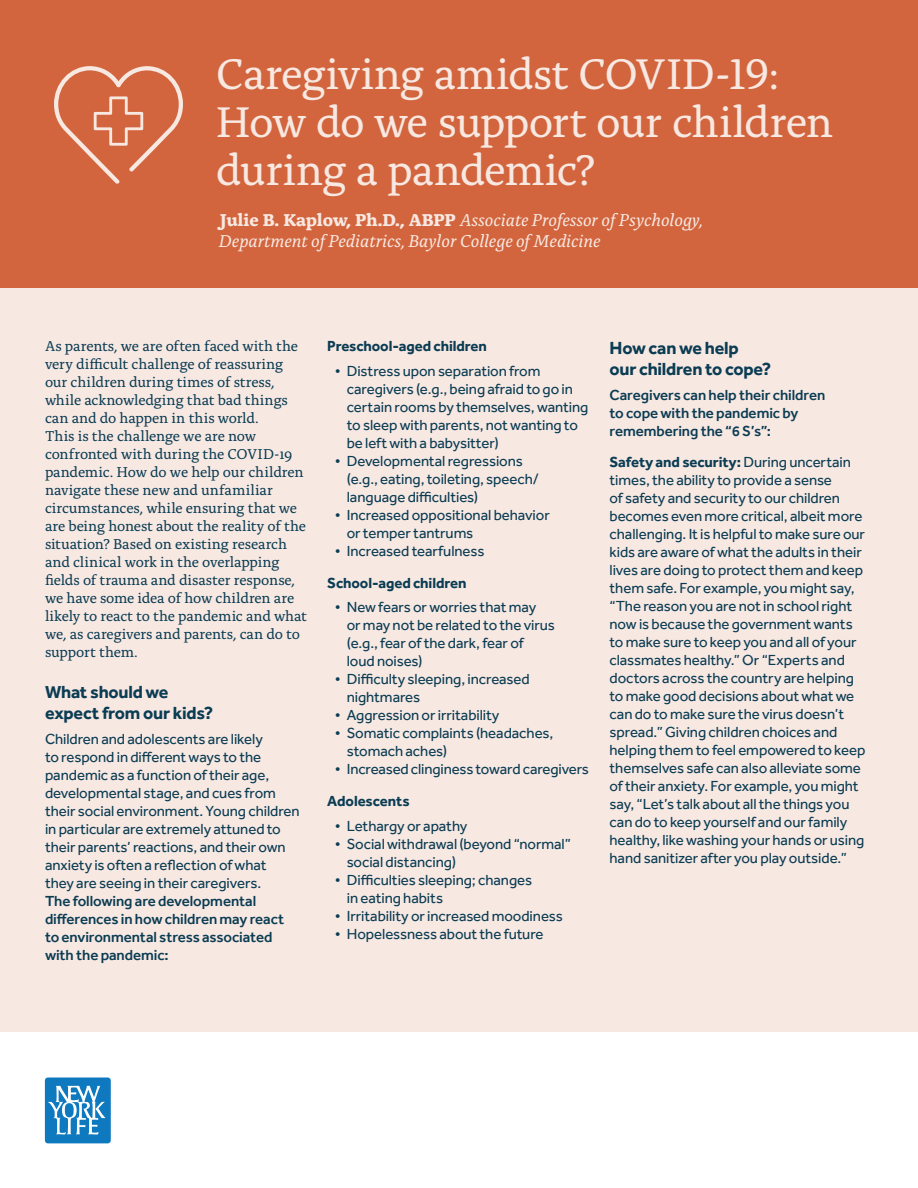
<style>
.page{position:relative;width:918px;height:1188px;background:#fff}
.page>*{position:absolute;margin:0;border:0;box-sizing:border-box;transform-origin:0 0}
.t1{font:45px/48px "Alda Pro";letter-spacing:-.025em;color:#f8e8e2}
.t2{font:italic 18px/21px "Alda OT";color:#f8e8e2}
.t3{font:700 18px/21px "NYLIC Effra";letter-spacing:-.015em;color:#0a3c53}
.t4{font:15px/18px "NYLIC Effra";letter-spacing:-.005em;color:#0a3c53}
.t5{font:15px/18px "Alda OT";letter-spacing:-.01em;color:#0a3c53}
.t6{font:500 15px/18px "Effra Corp";letter-spacing:-.005em;color:#0a3c53}
.t7{font:700 15px "NYLIC Effra";letter-spacing:-.005em;color:#0a3c53}
.s1{font-weight:700;font-style:normal}
.s2{font-weight:700}
</style>
<div class="page">
<div style="left:0;top:248px;width:918px;height:785px;background:#f8e8e2"></div>
<div style="left:0;top:0;width:918px;height:287px;background:#d2653d"></div>
<svg style="left:54px;top:66px;width:129px;height:118px"></svg>
<svg style="left:45px;top:1078px;width:66px;height:65px;background:#4195cc"></svg>
<h1 class="t1" style="left:216px;top:46px;width:619px">Caregiving amidst COVID-19:<br>How do we support our children during a pandemic?</h1>
<p class="t2" style="left:219px;top:211px;width:486px"><span class="s1">Julie B. Kaplow, Ph.D., ABPP</span> Associate Professor of Psychology,<br>Department of Pediatrics, Baylor College of Medicine</p>
<p class="t5" style="left:45px;top:338px;width:264px">As parents, we are often faced with the very difficult challenge of reassuring our children during times of stress, while acknowledging that bad things can and do happen in this world.<br>This is the challenge we are now confronted with during the COVID-19 pandemic. How do we help our children navigate these new and unfamiliar circumstances, while ensuring that we are being honest about the reality of the situation? Based on existing research and clinical work in the overlapping fields of trauma and disaster response, we have some idea of how children are likely to react to the pandemic and what we, as caregivers and parents, can do to support them.</p>
<p class="t3" style="left:45px;top:681px;width:170px">What should we expect from our kids?</p>
<p class="t4" style="left:45px;top:729px;width:256px">Children and adolescents are likely<br>to respond in different ways to the pandemic as a function of their age, developmental stage, and cues from their social environment. Young children in particular are extremely attuned to their parents’ reactions, and their own anxiety is often a reflection of what<br>they are seeing in their caregivers.</p>
<p class="t6" style="left:45px;top:891px;width:241px">The following are developmental differences in how children may react to environmental stress associated with the pandemic:</p>
<p class="t7" style="left:327px;top:337px;width:161px">Preschool-aged children</p>
<p class="t4" style="left:347px;top:362px;width:243px;text-indent:-12px">• Distress upon separation from caregivers (e.g., being afraid to go in certain rooms by themselves, wanting to sleep with parents, not wanting to be left with a babysitter)</p>
<p class="t4" style="left:347px;top:452px;width:194px;text-indent:-12px">• Developmental regressions (e.g., eating, toileting, speech/ language difficulties)</p>
<p class="t4" style="left:347px;top:506px;width:205px;text-indent:-12px">• Increased oppositional behavior or temper tantrums</p>
<p class="t4" style="left:335px;top:542px;width:151px">• Increased tearfulness</p>
<p class="t7" style="left:327px;top:573px;width:141px">School-aged children</p>
<p class="t4" style="left:347px;top:598px;width:210px;text-indent:-12px">• New fears or worries that may<br>or may not be related to the virus (e.g., fear of the dark, fear of loud noises)</p>
<p class="t4" style="left:347px;top:670px;width:185px;text-indent:-12px">• Difficulty sleeping, increased nightmares</p>
<p class="t4" style="left:335px;top:706px;width:166px">• Aggression or irritability</p>
<p class="t4" style="left:347px;top:724px;width:208px;text-indent:-12px">• Somatic complaints (headaches, stomach aches)</p>
<p class="t4" style="left:335px;top:760px;width:256px">• Increased clinginess toward caregivers</p>
<p class="t7" style="left:327px;top:792px;width:84px">Adolescents</p>
<p class="t4" style="left:335px;top:816px;width:134px">• Lethargy or apathy</p>
<p class="t4" style="left:347px;top:834px;width:226px;text-indent:-12px">• Social withdrawal (beyond “normal” social distancing)</p>
<p class="t4" style="left:347px;top:870px;width:187px;text-indent:-12px">• Difficulties sleeping; changes in eating habits</p>
<p class="t4" style="left:335px;top:906px;width:230px">• Irritability or increased moodiness</p>
<p class="t4" style="left:335px;top:924px;width:210px">• Hopelessness about the future</p>
<p class="t3" style="left:610px;top:337px;width:163px">How can we help<br>our children to cope?</p>
<p class="t6" style="left:610px;top:385px;width:217px">Caregivers can help their children to cope with the pandemic by remembering the “6 S’s”:</p>
<p class="t4" style="left:610px;top:453px;width:257px"><span class="s2">Safety and security:</span> During uncertain times, the ability to provide a sense<br>of safety and security to our children becomes even more critical, albeit more challenging. It is helpful to make sure our kids are aware of what the adults in their lives are doing to protect them and keep them safe. For example, you might say, “The reason you are not in school right now is because the government wants to make sure to keep you and all of your classmates healthy.” Or “Experts and doctors across the country are helping to make good decisions about what we can do to make sure the virus doesn’t spread.” Giving children choices and helping them to feel empowered to keep themselves safe can also alleviate some of their anxiety. For example, you might say, “Let’s talk about all the things you can do to keep yourself and our family healthy, like washing your hands or using hand sanitizer after you play outside.”</p>
</div>
